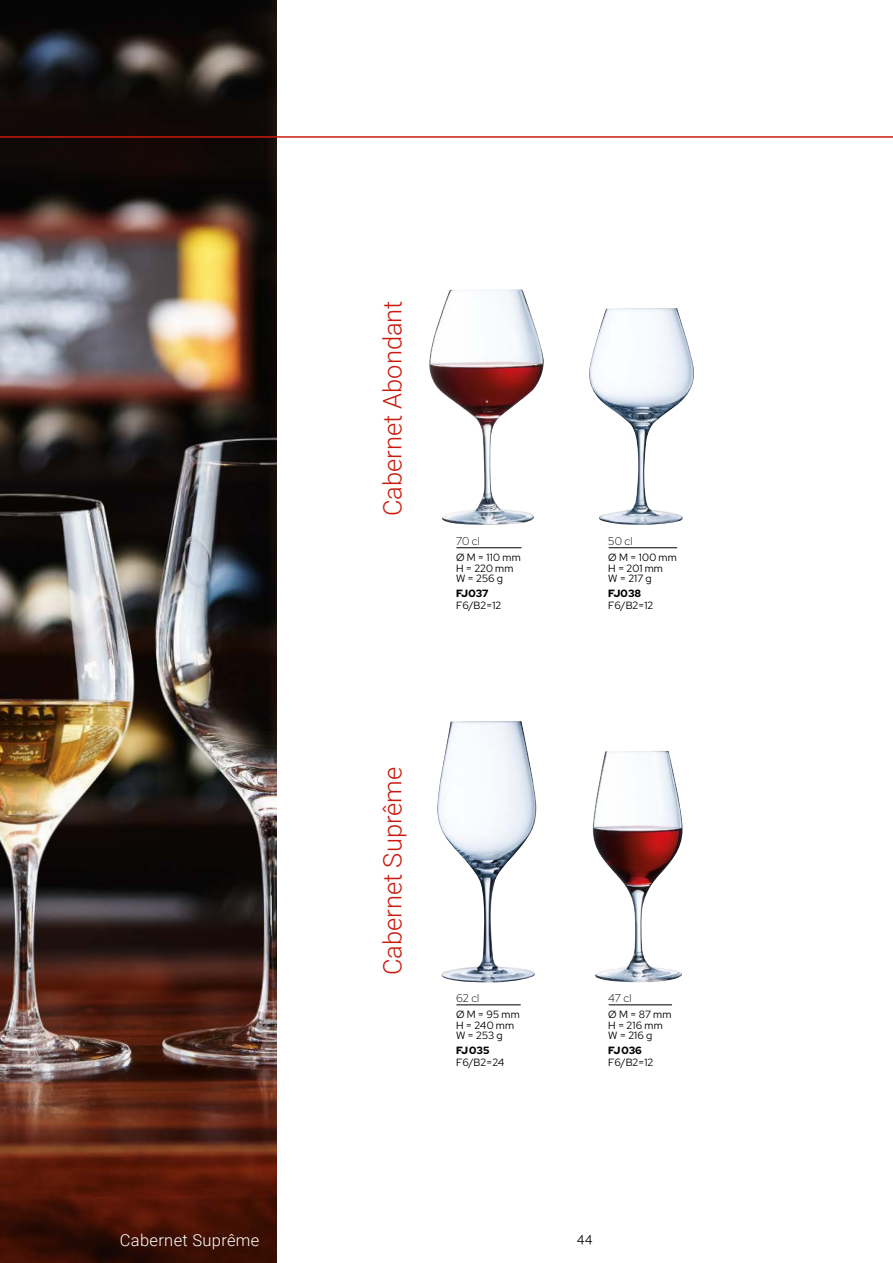
<style>
.page{position:relative;width:893px;height:1263px;background:#fff}
.page>*{position:absolute;margin:0;border:0;box-sizing:border-box;transform-origin:0 0}
.t1{font:300 25.5px "Roboto";color:#ca1b0f}
.t2{font:300 16.5px "Roboto";letter-spacing:.02em;color:#fff}
.t3{font:300 13.5px "AW Conqueror Sans";color:#000}
.t4{font:300 11.25px "Red Hat Display";letter-spacing:.015em;color:#000}
.t5{font:10.5px/10.5px "Red Hat Display";letter-spacing:.02em;color:#000}
.t6{font:900 10.5px "Red Hat Display";color:#000}
</style>
<div class="page">
<img style="left:0;top:0;width:276px;height:1263px">
<img style="left:429px;top:289px;width:115px;height:236px">
<img style="left:593px;top:751px;width:90px;height:231px">
<img style="left:437px;top:721px;width:99px;height:262px">
<img style="left:589px;top:308px;width:105px;height:217px">
<hr style="left:456px;top:547px;width:65px;height:1px;background:#000">
<hr style="left:609px;top:547px;width:68px;height:1px;background:#000">
<hr style="left:609px;top:1004px;width:63px;height:1px;background:#000">
<hr style="left:456px;top:1004px;width:65px;height:1px;background:#000">
<hr style="left:0;top:136px;width:893px;height:2px;background:#ca1b0f">
<h2 class="t2" style="left:120px;top:1228px;width:141px">Cabernet Suprême</h2>
<h1 class="t1" style="left:374px;top:516px;width:218px;rotate:-90deg">Cabernet Abondant</h1>
<p class="t4" style="left:456px;top:533px;width:25px">70 cl</p>
<p class="t5" style="left:456px;top:552px;width:66px">Ø M = 110 mm<br>H = 220 mm<br>W = 256 g</p>
<p class="t6" style="left:456px;top:587px;width:34px">FJ037</p>
<p class="t5" style="left:456px;top:600px;width:47px">F6/B2=12</p>
<h1 class="t1" style="left:374px;top:975px;width:210px;rotate:-90deg">Cabernet Suprême</h1>
<p class="t4" style="left:456px;top:991px;width:25px">62 cl</p>
<p class="t5" style="left:456px;top:1009px;width:65px">Ø M = 95 mm<br>H = 240 mm<br>W = 253 g</p>
<p class="t6" style="left:456px;top:1044px;width:35px">FJ035</p>
<p class="t5" style="left:456px;top:1057px;width:50px">F6/B2=24</p>
<p class="t4" style="left:608px;top:533px;width:26px">50 cl</p>
<p class="t5" style="left:608px;top:552px;width:70px">Ø M = 100 mm<br>H = 201 mm<br>W = 217 g</p>
<p class="t6" style="left:608px;top:586px;width:35px">FJ038</p>
<p class="t5" style="left:608px;top:600px;width:47px">F6/B2=12</p>
<p class="t4" style="left:608px;top:991px;width:25px">47 cl</p>
<p class="t5" style="left:608px;top:1009px;width:65px">Ø M = 87 mm<br>H = 216 mm<br>W = 216 g</p>
<p class="t6" style="left:608px;top:1044px;width:35px">FJ036</p>
<p class="t5" style="left:608px;top:1057px;width:47px">F6/B2=12</p>
<p class="t3" style="left:577px;top:1226px;width:17px">44</p>
</div>
